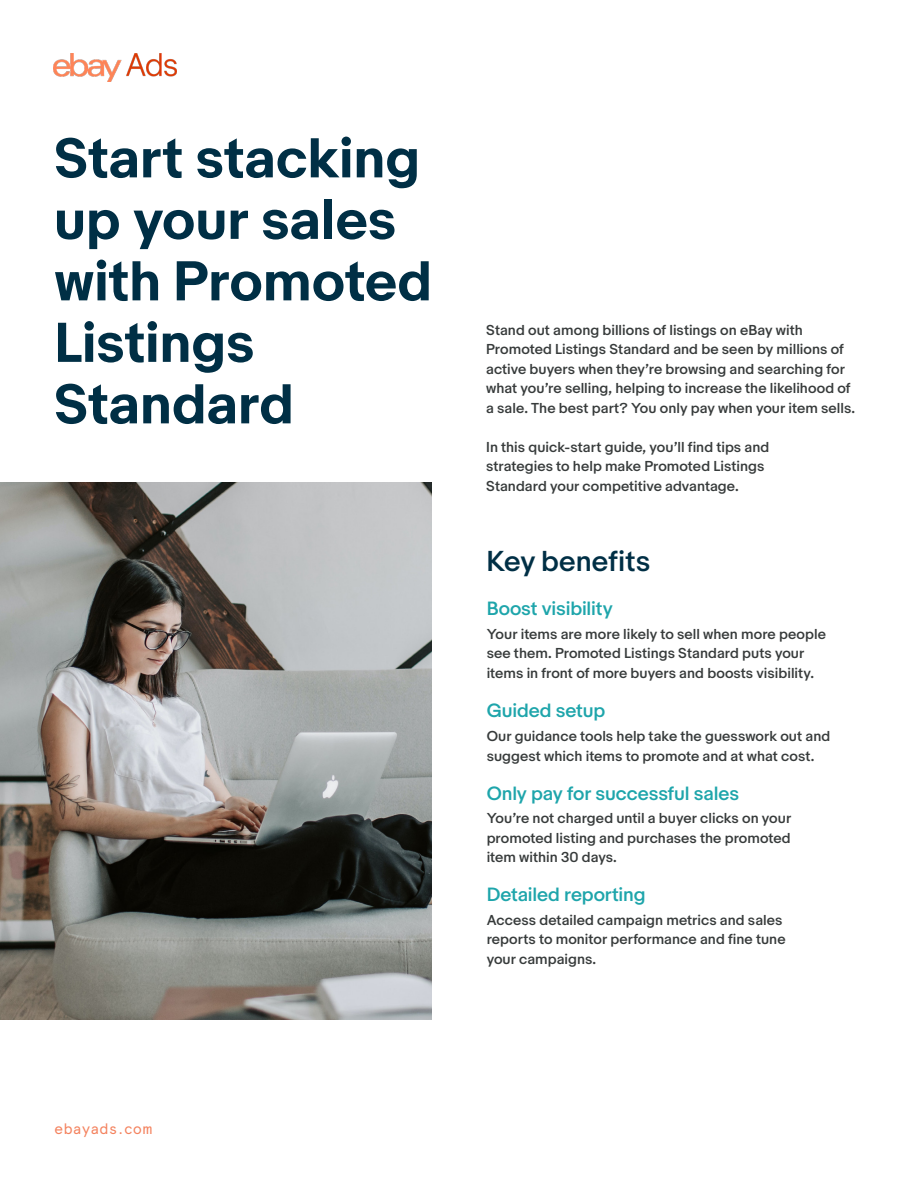
<style>
.page{position:relative;width:918px;height:1188px;background:#fff}
.page>*{position:absolute;margin:0;border:0;box-sizing:border-box;transform-origin:0 0}
.t1{font:700 52.5px/61.5px "Market Sans";color:#002f45}
.t2{font:500 27px "Market Sans";color:#002f45}
.t3{font:500 18px "Market Sans";letter-spacing:-.01em;color:#1ea5ab}
.t4{font:15px "Apercu Mono Pro";letter-spacing:-.005em;color:#f4835f}
.t5{font:500 13.5px/19.5px "Market Sans";letter-spacing:.005em;color:#373b3b}
</style>
<div class="page">
<img style="left:0;top:483px;width:432px;height:537px">
<img style="left:54px;top:54px;width:122px;height:27px">
<p class="t1" style="left:54px;top:130px;width:379px">Start stacking up your sales with Promoted<br>Listings<br>Standard</p>
<p class="t5" style="left:486px;top:320px;width:371px">Stand out among billions of listings on eBay with Promoted Listings Standard and be seen by millions of active buyers when they’re browsing and searching for what you’re selling, helping to increase the likelihood of a sale. The best part? You only pay when your item sells.</p>
<p class="t5" style="left:486px;top:437px;width:285px">In this quick-start guide, you’ll find tips and strategies to help make Promoted Listings<br>Standard your competitive advantage.</p>
<p class="t2" style="left:486px;top:545px;width:166px">Key benefits</p>
<p class="t3" style="left:487px;top:597px;width:128px">Boost visibility</p>
<p class="t5" style="left:487px;top:624px;width:341px">Your items are more likely to sell when more people see them. Promoted Listings Standard puts your items in front of more buyers and boosts visibility.</p>
<p class="t3" style="left:487px;top:700px;width:120px">Guided setup</p>
<p class="t5" style="left:487px;top:727px;width:345px">Our guidance tools help take the guesswork out and suggest which items to promote and at what cost.</p>
<p class="t3" style="left:487px;top:782px;width:254px">Only pay for successful sales</p>
<p class="t5" style="left:487px;top:809px;width:306px;text-align:justify">You’re not charged until a buyer clicks on your promoted listing and purchases the promoted item within 30 days.</p>
<p class="t3" style="left:487px;top:884px;width:160px">Detailed reporting</p>
<p class="t5" style="left:487px;top:911px;width:300px">Access detailed campaign metrics and sales reports to monitor performance and fine tune your campaigns.</p>
<p class="t4" style="left:54px;top:1117px;width:100px">ebayads.com</p>
</div>
